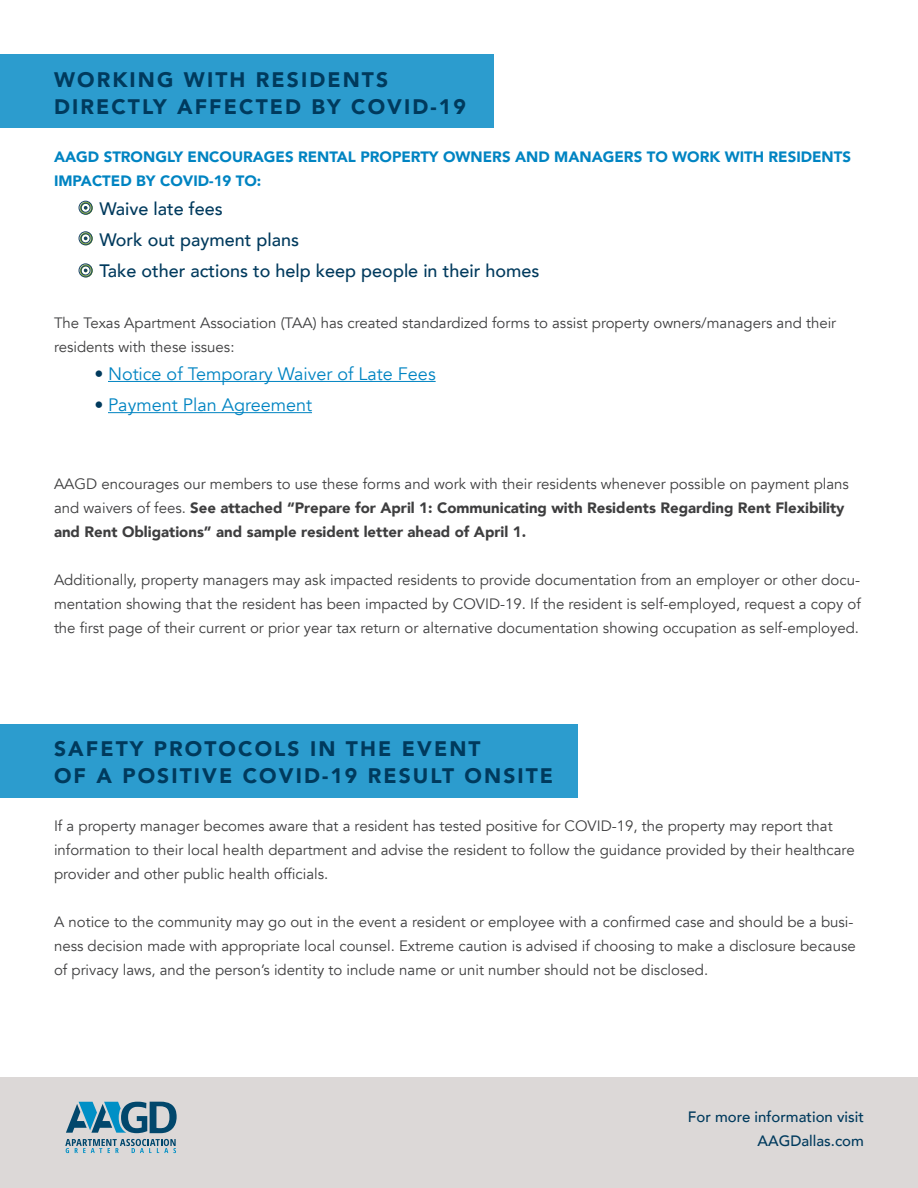
<style>
.page{position:relative;width:918px;height:1188px;background:#fff}
.page>*{position:absolute;margin:0;border:0;box-sizing:border-box;transform-origin:0 0}
.t1{font:900 21px/27px "Avenir";letter-spacing:.1em;color:#003a5d}
.Bullet_Points{font:500 18px "Avenir";color:#003a5d}
.Bullet_Points-2{font:18px "Avenir";color:#0084c2}
.t2{font:15px/24px "Avenir";color:#3e3e3f}
.t3{font:900 15px/24px "Avenir";color:#3e3e3f}
.t4{font:900 15px/24px "Avenir";color:#0084c2}
.Footer_Right_align{font:500 15px "Avenir";color:#003a5d}
.s1{font-weight:500;color:#003a5d}
.s2{font-weight:400}
</style>
<div class="page">
<div style="left:0;top:55px;width:494px;height:73px;background:#2c9cce"></div>
<div style="left:0;top:725px;width:578px;height:73px;background:#2c9cce"></div>
<hr style="left:108px;top:381px;width:328px;height:1px;background:#0084c2">
<hr style="left:108px;top:412px;width:204px;height:1px;background:#0084c2">
<div style="left:0;top:1078px;width:918px;height:110px;background:#dcd8d7"></div>
<svg style="left:65px;top:1139px;width:111px;height:14px"></svg>
<svg style="left:66px;top:1102px;width:111px;height:31px"></svg>
<svg style="left:79px;top:201px;width:14px;height:14px"></svg>
<svg style="left:79px;top:231px;width:14px;height:14px"></svg>
<svg style="left:79px;top:264px;width:14px;height:13px"></svg>
<p class="t1" style="left:54px;top:66px;width:413px">WORKING WITH RESIDENTS<br>DIRECTLY AFFECTED BY COVID-19</p>
<p class="t4" style="left:54px;top:144px;width:799px">AAGD STRONGLY ENCOURAGES RENTAL PROPERTY OWNERS AND MANAGERS TO WORK WITH RESIDENTS<br>IMPACTED BY COVID-19 TO:</p>
<p class="Bullet_Points" style="left:100px;top:193px;width:125px">Waive late fees</p>
<p class="Bullet_Points" style="left:100px;top:224px;width:201px">Work out payment plans</p>
<p class="Bullet_Points" style="left:100px;top:255px;width:441px">Take other actions to help keep people in their homes</p>
<p class="t2" style="left:54px;top:311px;width:784px">The Texas Apartment Association (TAA) has created standardized forms to assist property owners/managers and their residents with these issues:</p>
<p class="Bullet_Points-2" style="left:94px;top:363px;width:343px"><span class="s1">•</span> Notice of Temporary Waiver of Late Fees</p>
<p class="Bullet_Points-2" style="left:94px;top:394px;width:219px"><span class="s1">•</span> Payment Plan Agreement</p>
<p class="t3" style="left:54px;top:471px;width:797px"><span class="s2">AAGD encourages our members to use these forms and work with their residents whenever possible on payment plans and waivers of fees.</span> See attached “Prepare for April 1: Communicating with Residents Regarding Rent Flexibility and Rent Obligations” and sample resident letter ahead of April 1.</p>
<p class="t2" style="left:54px;top:568px;width:808px;text-align:justify">Additionally, property managers may ask impacted residents to provide documentation from an employer or other docu&shy;mentation showing that the resident has been impacted by COVID-19. If the resident is self-employed, request a copy of the first page of their current or prior year tax return or alternative documentation showing occupation as self-employed.</p>
<p class="t1" style="left:54px;top:734px;width:501px">SAFETY PROTOCOLS IN THE EVENT<br>OF A POSITIVE COVID-19 RESULT ONSITE</p>
<p class="t2" style="left:54px;top:814px;width:802px">If a property manager becomes aware that a resident has tested positive for COVID-19, the property may report that information to their local health department and advise the resident to follow the guidance provided by their healthcare provider and other public health officials.</p>
<p class="t2" style="left:54px;top:910px;width:803px">A notice to the community may go out in the event a resident or employee with a confirmed case and should be a busi&shy;ness decision made with appropriate local counsel. Extreme caution is advised if choosing to make a disclosure because of privacy laws, and the person’s identity to include name or unit number should not be disclosed.</p>
<p class="Footer_Right_align" style="left:688px;top:1104px;width:178px">For more information visit</p>
<p class="Footer_Right_align" style="left:758px;top:1128px;width:108px">AAGDallas.com</p>
</div>
